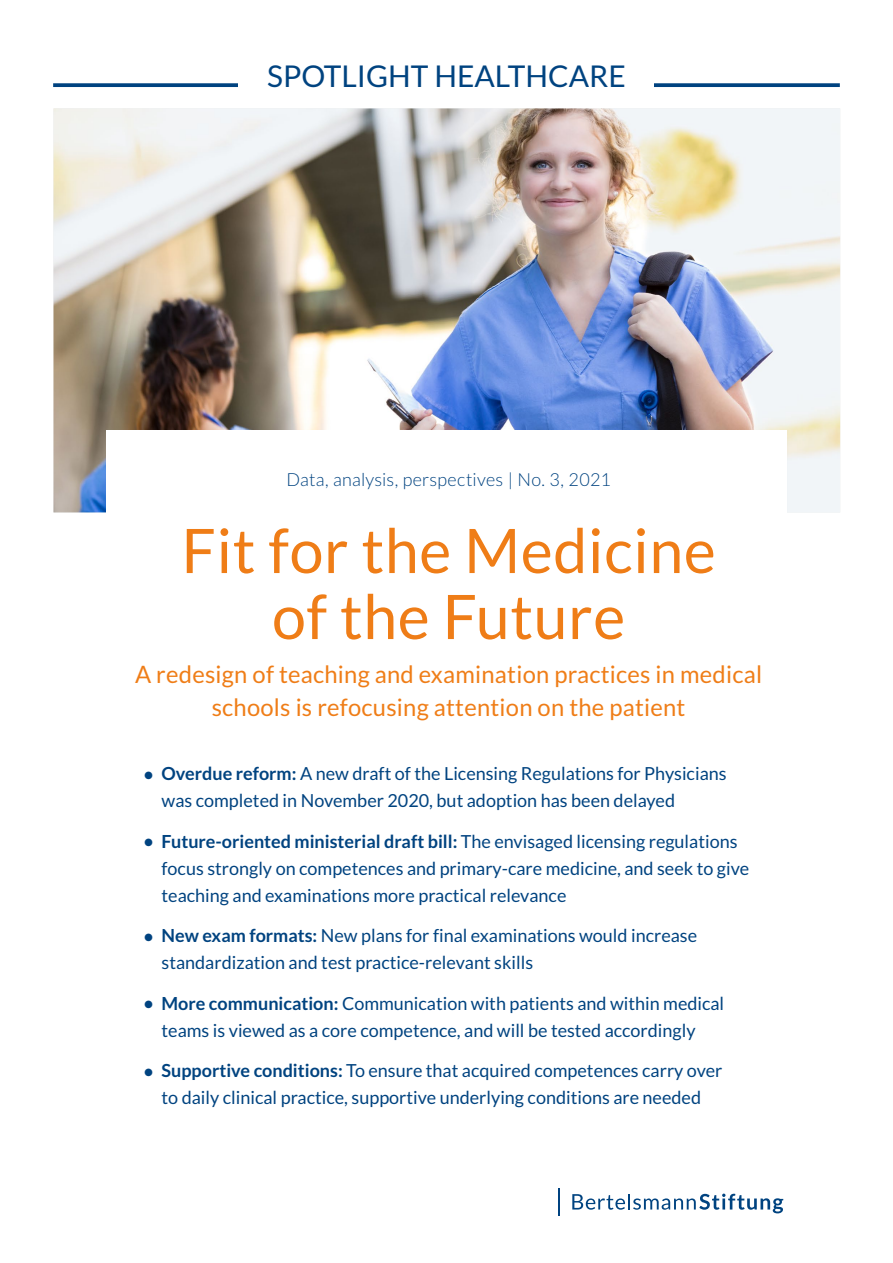
<style>
.page{position:relative;width:893px;height:1263px;background:#fff}
.page>*{position:absolute;margin:0;border:0;box-sizing:border-box;transform-origin:0 0}
.t1{font:61.5px/66px "Lato";letter-spacing:.01em;color:#ef7d17;text-align:center}
.t2{font:30px "Lato";color:#004380}
.t3{font:24px/33px "Lato";letter-spacing:.01em;color:#ef7d17;text-align:center}
.t4{font:18px/27px "Lato";color:#004380}
.t5{font:300 18px "Lato";letter-spacing:.015em;color:#004380}
.s1{font-weight:700}
</style>
<div class="page">
<img style="left:54px;top:108px;width:786px;height:404px">
<svg style="left:53px;top:83px;width:787px;height:4px"></svg>
<div style="left:239px;top:51px;width:415px;height:45px;background:#fff"></div>
<div style="left:106px;top:431px;width:681px;height:166px;background:#fff"></div>
<svg style="left:572px;top:1193px;width:211px;height:20px"></svg>
<hr style="left:558px;top:1188px;width:2px;height:27px;background:#004380">
<h2 class="t2" style="left:267px;top:59px;width:360px">SPOTLIGHT HEALTHCARE</h2>
<p class="t5" style="left:286px;top:470px;width:326px">Data, analysis, perspectives | No. 3, 2021</p>
<h1 class="t1" style="left:181px;top:517px;width:536px">Fit for the Medicine of the Future</h1>
<h3 class="t3" style="left:135px;top:657px;width:628px">A redesign of teaching and examination practices in medical schools is refocusing attention on the patient</h3>
<p class="t4" style="left:162px;top:760px;width:566px;text-indent:-17px">● <span class="s1">Overdue reform:</span> A new draft of the Licensing Regulations for Physicians was completed in November 2020, but adoption has been delayed</p>
<p class="t4" style="left:162px;top:827px;width:589px;text-indent:-17px">● <span class="s1">Future-oriented ministerial draft bill:</span> The envisaged licensing regulations focus strongly on competences and primary-care medicine, and seek to give teaching and examinations more practical relevance</p>
<p class="t4" style="left:162px;top:922px;width:537px;text-indent:-17px">● <span class="s1">New exam formats:</span> New plans for final examinations would increase standardization and test practice-relevant skills</p>
<p class="t4" style="left:162px;top:989px;width:564px;text-indent:-17px">● <span class="s1">More communication:</span> Communication with patients and within medical teams is viewed as a core competence, and will be tested accordingly</p>
<p class="t4" style="left:145px;top:1057px;width:579px;text-align:center">● <span class="s1">Supportive conditions:</span> To ensure that acquired competences carry over to daily clinical practice, supportive underlying conditions are needed</p>
</div>
